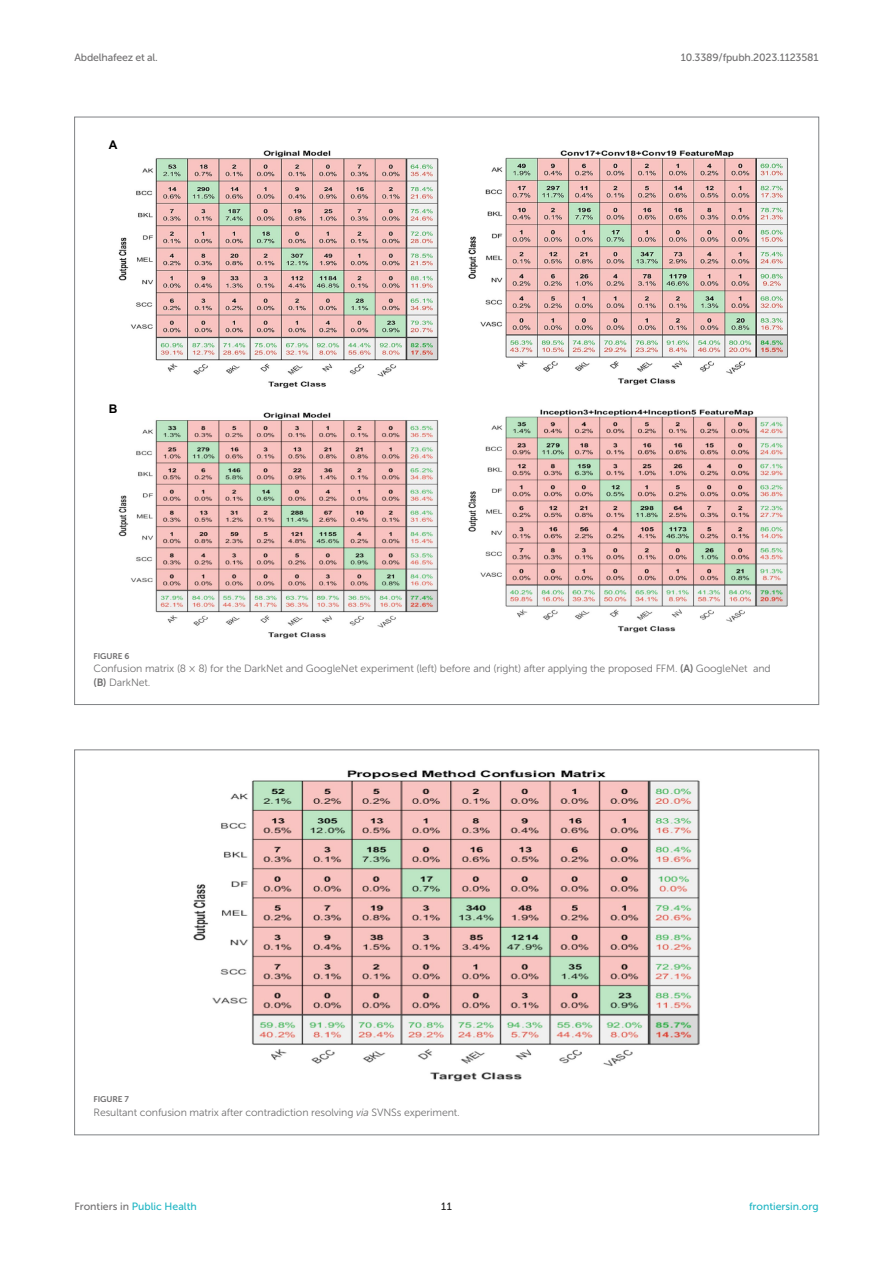
<style>
.page{position:relative;width:893px;height:1263px;background:#fff}
.page>*{position:absolute;margin:0;border:0;box-sizing:border-box;transform-origin:0 0}
.t1{font:700 12px "Arial";color:#000}
.FIG_LEG{font:10.5px/13.5px "Museo Sans 300";letter-spacing:-.01em;color:#706f70}
.t2{font:10.5px "Museo Sans 500";letter-spacing:-.015em;color:#706f70}
.t3{font:10.5px "Museo Sans 500";color:#1db5c3}
.t4{font:10.5px "Museo Sans 500";color:#1b1c1b}
.FIG_HD{font:8.25px "Museo Sans 700";letter-spacing:-.01em;color:#706f70}
.s1{font-family:"Museo Sans 700"}
.s2{font-style:italic}
.s3{color:#706f70}
</style>
<div class="page">
<img style="left:118px;top:150px;width:670px;height:489px">
<img style="left:193px;top:770px;width:507px;height:312px">
<p class="t2" style="left:74px;top:51px;width:85px">Abdelhafeez et al.</p>
<p class="t2" style="left:681px;top:51px;width:139px">10.3389/fpubh.2023.1123581</p>
<p class="t1" style="left:109px;top:137px;width:10px">A</p>
<p class="t1" style="left:109px;top:400px;width:10px">B</p>
<p class="FIG_HD" style="left:94px;top:651px;width:37px">FIGURE 6</p>
<p class="FIG_LEG" style="left:94px;top:662px;width:679px">Confusion matrix (8 × 8) for the DarkNet and GoogleNet experiment (left) before and (right) after applying the proposed FFM. <span class="s1">(A)</span> GoogleNet and <span class="s1">(B)</span> DarkNet.</p>
<p class="FIG_HD" style="left:94px;top:1095px;width:37px">FIGURE 7</p>
<p class="FIG_LEG" style="left:94px;top:1105px;width:368px">Resultant confusion matrix after contradiction resolving <span class="s2">via</span> SVNSs experiment.</p>
<p class="t3" style="left:74px;top:1200px;width:124px"><span class="s3">Frontiers in</span> Public Health</p>
<p class="t4" style="left:441px;top:1200px;width:12px">11</p>
<p class="t3" style="left:749px;top:1200px;width:71px">frontiersin.org</p>
</div>
